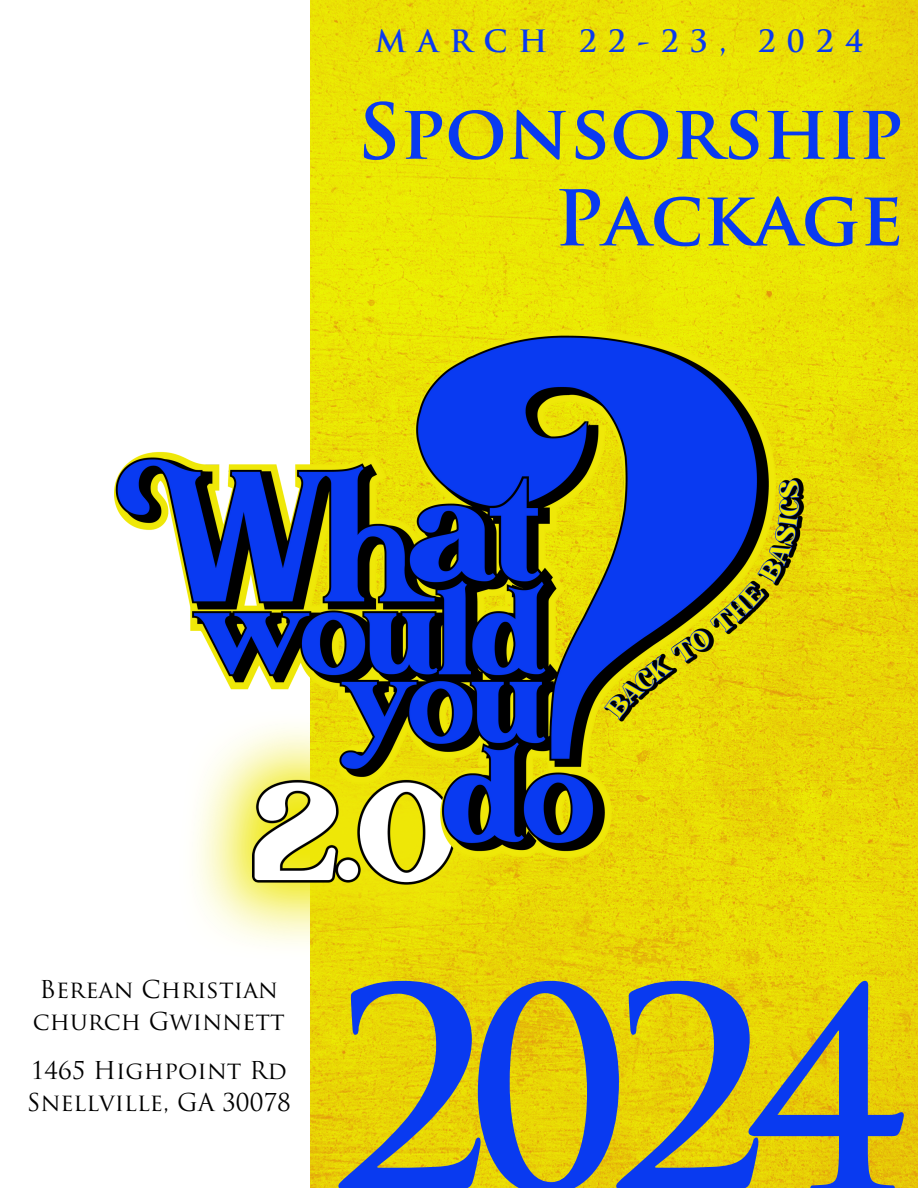
<style>
.page{position:relative;width:918px;height:1188px;background:#fff}
.page>*{position:absolute;margin:0;border:0;box-sizing:border-box;transform-origin:0 0}
.t1{font:700 272.4px "Trajan Pro";color:#093af0}
.t2{font:700 74.7px "Trajan Pro";color:#093af0}
.t3{font:700 30px "Trajan Pro";letter-spacing:.37em;color:#093af0}
.t4{font:24px/32.7px "Trajan Pro";color:#000}
</style>
<div class="page">
<img style="left:311px;top:0;width:607px;height:1188px">
<img style="left:195px;top:857px;width:332px;height:102px">
<img style="left:115px;top:331px;width:688px;height:526px">
<p class="t3" style="left:375px;top:29px;width:489px">MARCH 22-23, 2024</p>
<p class="t2" style="left:357px;top:103px;width:548px">Sponsorship</p>
<p class="t2" style="left:554px;top:189px;width:350px">Package</p>
<p class="t4" style="left:33px;top:975px;width:253px">Berean Christian church Gwinnett</p>
<p class="t4" style="left:31px;top:1056px;width:258px">1465 Highpoint Rd</p>
<p class="t4" style="left:27px;top:1089px;width:266px">Snellville, GA 30078</p>
<p class="t1" style="left:328px;top:985px;width:582px">2024</p>
</div>
